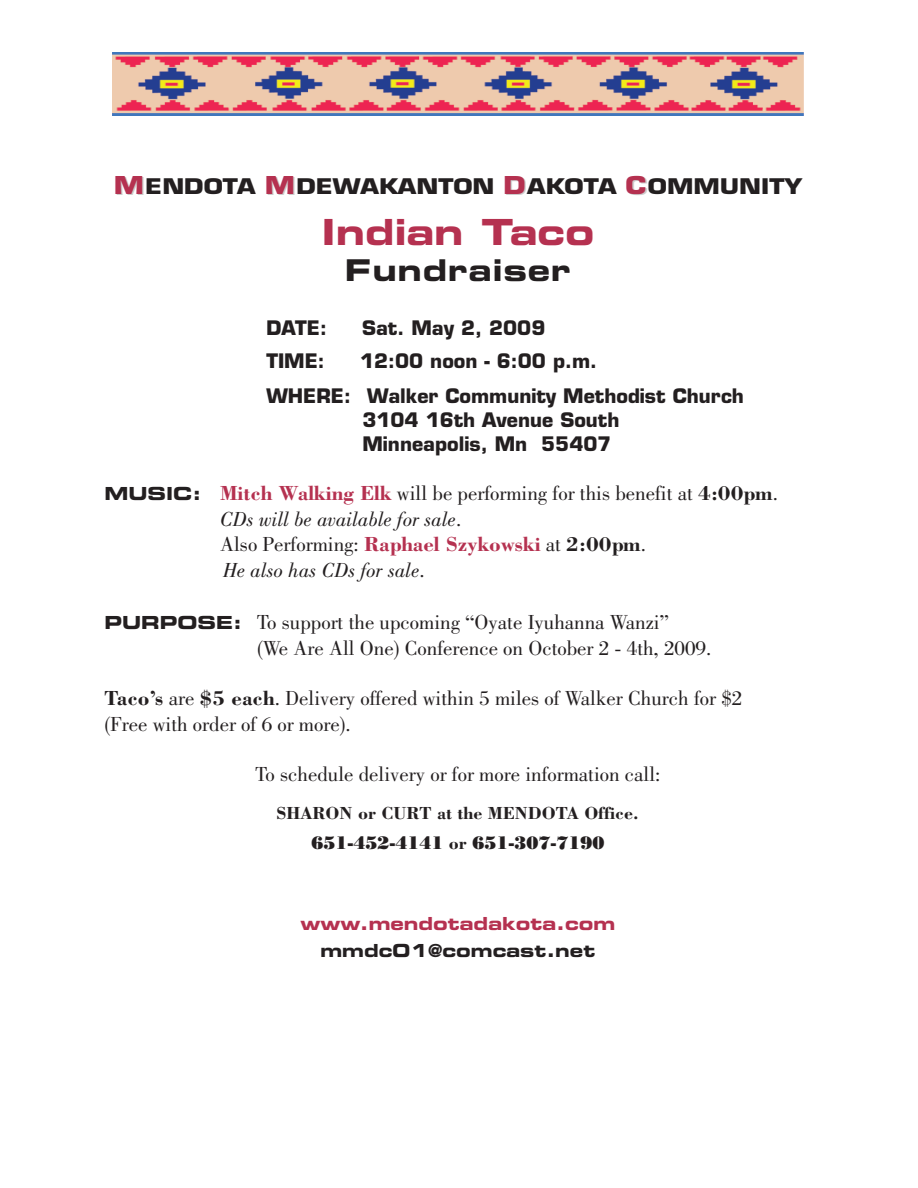
<style>
.page{position:relative;width:918px;height:1188px;background:#fff}
.page>*{position:absolute;margin:0;border:0;box-sizing:border-box;transform-origin:0 0}
.t1{font:36px "Eurostile Bold Extended Two";color:#b53150}
.t2{font:30px "Eurostile Bold Extended Two";letter-spacing:.025em;color:#231f20}
.t3{font:21px/25.5px "Bodoni";color:#231f20}
.t4{font:700 21px "Eurostile";color:#231f20;scale:1.2 1}
.t5{font:700 19.5px/34.5px "Eurostile";color:#231f20}
.t6{font:700 18px "Bodoni";color:#231f20}
.t7{font:18px "Bodoni Poster";color:#231f20}
.t8{font:18px "Eurostile Bold Extended Two";color:#b53150}
.t9{font:18px "Eurostile Bold Extended Two";color:#231f20}
.s1{font-size:24px;color:#b53150}
.s2{font-family:"Eurostile Bold Extended Two";font-size:18px}
.s3{font-weight:700;color:#b53150}
.s4{font-weight:700}
.s5{font-style:italic}
.s6{font-family:"Bodoni";font-weight:700}
</style>
<div class="page">
<img style="left:112px;top:52px;width:691px;height:64px">
<p class="t4" style="left:114px;top:178px;width:575px"><span class="s1">M</span>ENDOTA <span class="s1">M</span>DEWAKANTON <span class="s1">D</span>AKOTA <span class="s1">C</span>OMMUNITY</p>
<h1 class="t1" style="left:321px;top:219px;width:274px">Indian Taco</h1>
<h2 class="t2" style="left:345px;top:260px;width:228px">Fundraiser</h2>
<p class="t5" style="left:266px;top:313px;width:62px">DATE:</p>
<p class="t5" style="left:362px;top:313px;width:185px">Sat. May 2, 2009</p>
<p class="t5" style="left:266px;top:346px;width:60px">TIME:</p>
<p class="t5" style="left:266px;top:346px;width:479px;text-indent:94px">12:00 noon - 6:00 p.m.<br>WHERE: Walker Community Methodist Church</p>
<p class="t5" style="left:363px;top:410px;width:258px;line-height:24px">3104 16th Avenue South<br>Minneapolis, Mn 55407</p>
<p class="t3" style="left:220px;top:483px;width:559px;text-indent:-116px"><span class="s2">MUSIC:</span> <span class="s3">Mitch Walking Elk</span> will be performing for this benefit at <span class="s4">4:00pm</span>.<br><span class="s5">CDs will be available for sale</span>.<br>Also Performing: <span class="s3">Raphael Szykowski</span> at <span class="s4">2:00pm</span>.<br><span class="s5">He also has CDs for sale</span>.</p>
<p class="t3" style="left:257px;top:612px;width:456px;text-indent:-153px"><span class="s2">PURPOSE:</span> To support the upcoming “Oyate Iyuhanna Wanzi”<br>(We Are All One) Conference on October 2 - 4th, 2009.</p>
<p class="t3" style="left:104px;top:688px;width:640px"><span class="s4">Taco’s</span> are <span class="s4">$5 each</span>. Delivery offered within 5 miles of Walker Church for $2 (Free with order of 6 or more).</p>
<p class="t3" style="left:255px;top:763px;width:407px">To schedule delivery or for more information call:</p>
<p class="t6" style="left:277px;top:802px;width:364px">SHARON or CURT at the MENDOTA Office.</p>
<p class="t7" style="left:311px;top:832px;width:294px">651-452-4141 <span class="s6">or</span> 651-307-7190</p>
<p class="t8" style="left:301px;top:916px;width:316px">www.mendotadakota.com</p>
<p class="t9" style="left:321px;top:943px;width:276px">mmdc01@comcast.net</p>
</div>
